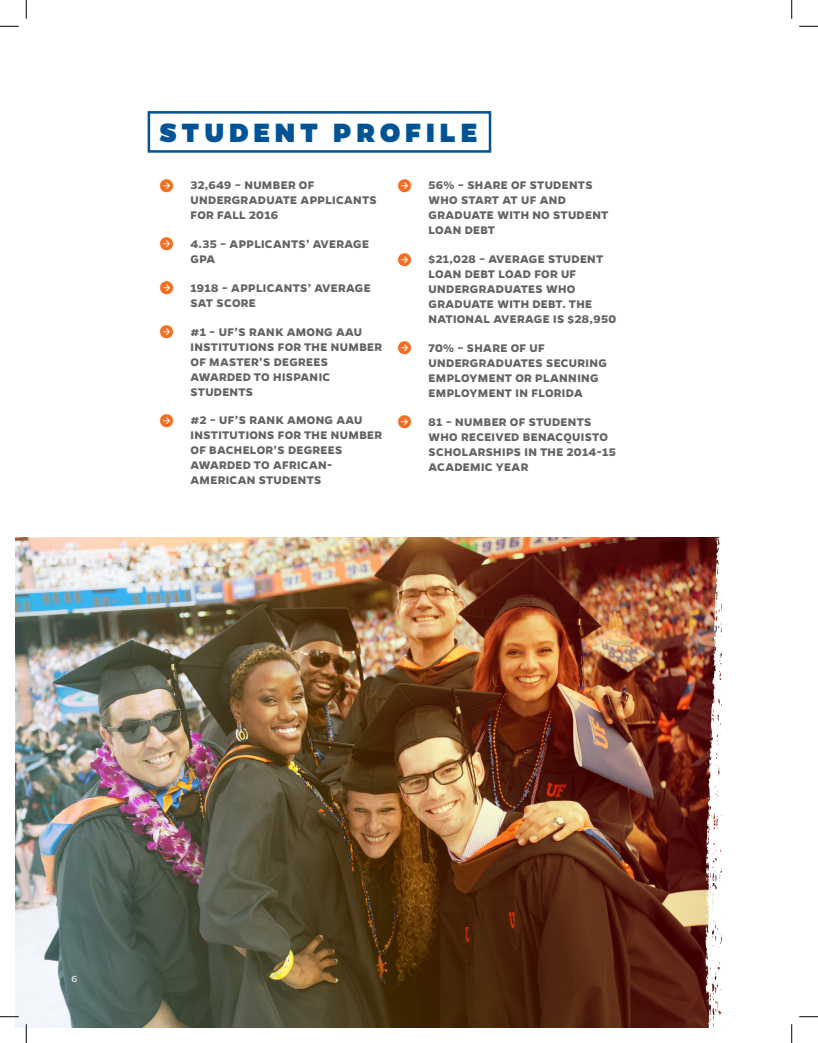
<style>
.page{position:relative;width:818px;height:1043px;background:#fff}
.page>*{position:absolute;margin:0;border:0;box-sizing:border-box;transform-origin:0 0}
.t1{font:800 30px "Gentona";letter-spacing:.16em;color:#005495}
.Gentona_Callout{font:700 12.5px/15px "Gentona";letter-spacing:.025em;color:#636366}
.Gentona_Body_10pt_13{font:10px "Gentona";color:#fff}
.s1{font-weight:400;font-size:22.5px;color:#f36e21}
</style>
<div class="page">
<div style="left:148px;top:111px;width:343px;height:42px;border:2px solid #005495"></div>
<img style="left:15px;top:537px;width:665px;height:491px">
<img style="left:680px;top:537px;width:42px;height:491px">
<svg style="left:0;top:25px;width:19px;height:2px"></svg>
<svg style="left:799px;top:25px;width:19px;height:2px"></svg>
<svg style="left:0;top:1015px;width:19px;height:2px"></svg>
<svg style="left:799px;top:1016px;width:19px;height:1px"></svg>
<svg style="left:25px;top:0;width:2px;height:19px"></svg>
<svg style="left:25px;top:1024px;width:2px;height:18px"></svg>
<svg style="left:791px;top:0;width:1px;height:19px"></svg>
<svg style="left:791px;top:1024px;width:1px;height:18px"></svg>
<p class="t1" style="left:159px;top:115px;width:320px">STUDENT PROFILE</p>
<p class="Gentona_Callout" style="left:190px;top:178px;width:188px;text-indent:-31px"><span class="s1">→</span> 32,649 – NUMBER OF<br>UNDERGRADUATE APPLICANTS<br>FOR FALL 2016</p>
<p class="Gentona_Callout" style="left:190px;top:236px;width:180px;text-indent:-31px"><span class="s1">→</span> 4.35 – APPLICANTS’ AVERAGE<br>GPA</p>
<p class="Gentona_Callout" style="left:190px;top:280px;width:182px;text-indent:-31px"><span class="s1">→</span> 1918 – APPLICANTS’ AVERAGE<br>SAT SCORE</p>
<p class="Gentona_Callout" style="left:190px;top:324px;width:193px;text-indent:-31px"><span class="s1">→</span> #1 – UF’S RANK AMONG AAU<br>INSTITUTIONS FOR THE NUMBER<br>OF MASTER’S DEGREES<br>AWARDED TO HISPANIC<br>STUDENTS</p>
<p class="Gentona_Callout" style="left:190px;top:413px;width:193px;text-indent:-31px"><span class="s1">→</span> #2 – UF’S RANK AMONG AAU<br>INSTITUTIONS FOR THE NUMBER<br>OF BACHELOR’S DEGREES<br>AWARDED TO AFRICAN-<br>AMERICAN STUDENTS</p>
<p class="Gentona_Callout" style="left:428px;top:178px;width:181px;text-indent:-31px"><span class="s1">→</span> 56% – SHARE OF STUDENTS<br>WHO START AT UF AND<br>GRADUATE WITH NO STUDENT<br>LOAN DEBT</p>
<p class="Gentona_Callout" style="left:428px;top:251px;width:189px;text-indent:-31px"><span class="s1">→</span> $21,028 – AVERAGE STUDENT<br>LOAN DEBT LOAD FOR UF<br>UNDERGRADUATES WHO<br>GRADUATE WITH DEBT. THE<br>NATIONAL AVERAGE IS $28,950</p>
<p class="Gentona_Callout" style="left:428px;top:340px;width:180px;text-indent:-31px"><span class="s1">→</span> 70% – SHARE OF UF<br>UNDERGRADUATES SECURING<br>EMPLOYMENT OR PLANNING<br>EMPLOYMENT IN FLORIDA</p>
<p class="Gentona_Callout" style="left:428px;top:414px;width:189px;text-indent:-31px"><span class="s1">→</span> 81 – NUMBER OF STUDENTS<br>WHO RECEIVED BENACQUISTO<br>SCHOLARSHIPS IN THE 2014-15<br>ACADEMIC YEAR</p>
<p class="Gentona_Body_10pt_13" style="left:71px;top:973px;width:7px">6</p>
</div>
